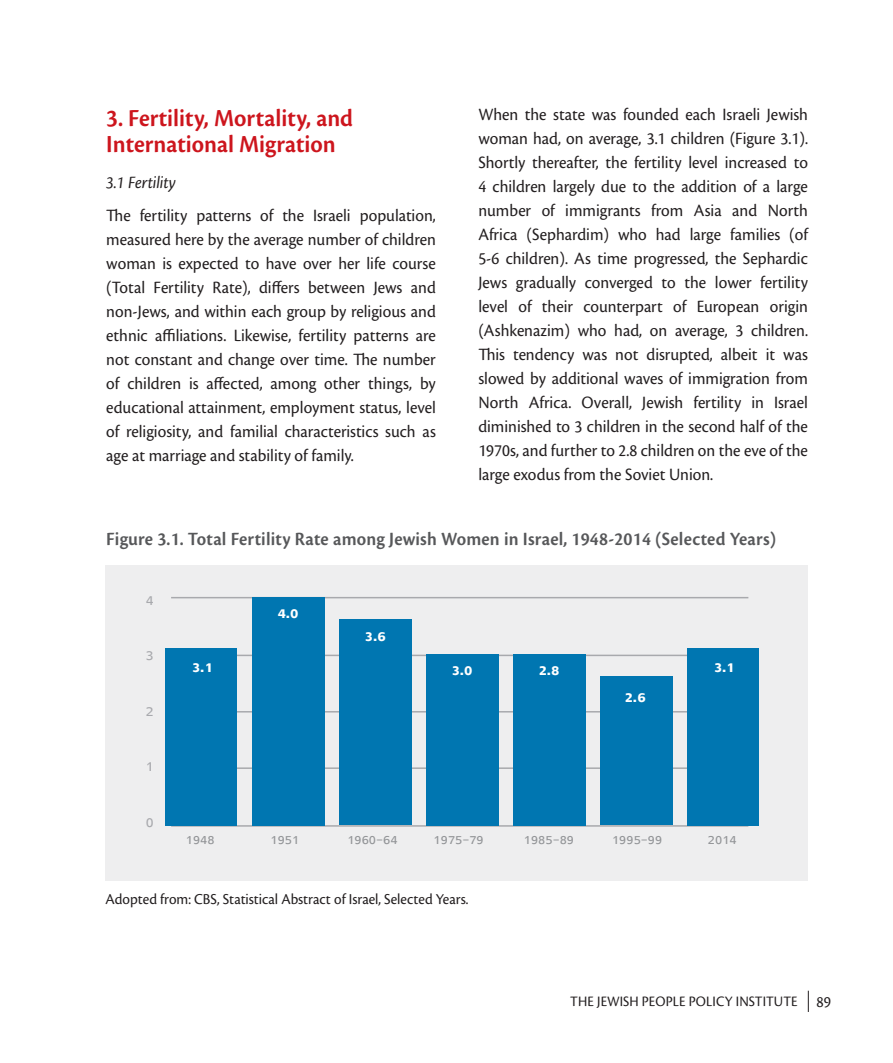
<style>
.page{position:relative;width:893px;height:1063px;background:#fff}
.page>*{position:absolute;margin:0;border:0;box-sizing:border-box;transform-origin:0 0}
.t1{font:600 25.5px/25.5px "Cronos Pro";color:#cd151d;scale:.95 1}
.t2{font:600 19.5px "Cronos Pro";letter-spacing:.01em;color:#57585a;scale:.95 1}
.t3{font:18px/24px "Cronos Pro";color:#231f20;scale:.95 1}
.t4{font:italic 18px "Cronos Pro";letter-spacing:-.005em;color:#231f20;scale:.95 1}
.t5{font:700 16.5px "Narkis Block MF";color:#fff;scale:.94 1}
.t6{font:16.5px "Narkis Block MF";color:#a8a9ad}
.t7{font:16.5px "Cronos Pro";color:#231f20;scale:.95 1}
.t8{font:15.75px "Cronos Pro";color:#231f20;scale:.95 1}
.t9{font:15px "Narkis Block MF";color:#939598}
.t10{font:15px "Cronos Pro";color:#231f20;scale:.95 1}
</style>
<div class="page">
<svg style="left:808px;top:991px;width:1px;height:21px"></svg>
<div style="left:106px;top:566px;width:702px;height:315px;background:#eeeeef"></div>
<hr style="left:171px;top:825px;width:577px;height:2px;background:#a8a9ad">
<hr style="left:171px;top:767px;width:577px;height:2px;background:#a8a9ad">
<hr style="left:171px;top:711px;width:577px;height:2px;background:#a8a9ad">
<hr style="left:171px;top:655px;width:577px;height:1px;background:#a8a9ad">
<hr style="left:171px;top:597px;width:577px;height:1px;background:#a8a9ad">
<div style="left:688px;top:648px;width:71px;height:177px;background:#0076b1"></div>
<div style="left:600px;top:677px;width:72px;height:148px;background:#0076b1"></div>
<div style="left:426px;top:654px;width:73px;height:171px;background:#0076b1"></div>
<div style="left:513px;top:654px;width:73px;height:171px;background:#0076b1"></div>
<div style="left:339px;top:620px;width:73px;height:205px;background:#0076b1"></div>
<div style="left:252px;top:597px;width:73px;height:228px;background:#0076b1"></div>
<div style="left:166px;top:648px;width:71px;height:177px;background:#0076b1"></div>
<h1 class="t1" style="left:106px;top:106px;width:261px">3. Fertility, Mortality, and<br>International Migration</h1>
<p class="t4" style="left:106px;top:173px;width:75px">3.1 Fertility</p>
<p class="t3" style="left:140px;top:203px;width:52px">fertility</p>
<p class="t3" style="left:260px;top:203px;width:15px">of</p>
<p class="t3" style="left:106px;top:203px;width:27px">The</p>
<p class="t3" style="left:106px;top:227px;width:348px">measured here by the average number of children</p>
<p class="t3" style="left:106px;top:251px;width:348px">woman is expected to have over her life course</p>
<p class="t3" style="left:411px;top:275px;width:28px">and</p>
<p class="t3" style="left:282px;top:203px;width:24px">the</p>
<p class="t3" style="left:313px;top:203px;width:41px">Israeli</p>
<p class="t3" style="left:360px;top:203px;width:82px">population,</p>
<p class="t3" style="left:196px;top:203px;width:59px">patterns</p>
<p class="t3" style="left:106px;top:275px;width:348px">(Total<br>non-Jews, and within each group by religious and ethnic affiliations. Likewise, fertility patterns are not constant and change over time. The number of children is affected, among other things, by educational attainment, employment status, level of religiosity, and familial characteristics such as age at marriage and stability of family.</p>
<p class="t3" style="left:213px;top:275px;width:42px">Rate ,)</p>
<p class="t3" style="left:259px;top:275px;width:44px">differs</p>
<p class="t3" style="left:154px;top:275px;width:55px">Fertility</p>
<p class="t3" style="left:308px;top:275px;width:62px">between</p>
<p class="t3" style="left:374px;top:275px;width:32px">Jews</p>
<p class="t3" style="left:478px;top:103px;width:348px;text-align:right">When the state was founded each Israeli Jewish woman had, on average, 3.1 children (Figure 3.1 .( Shortly thereafter, the fertility level increased to 4 children largely due to the addition of a large North</p>
<p class="t3" style="left:542px;top:199px;width:15px">of</p>
<p class="t3" style="left:651px;top:199px;width:35px">from</p>
<p class="t3" style="left:478px;top:199px;width:57px">number</p>
<p class="t3" style="left:732px;top:199px;width:28px">and</p>
<p class="t3" style="left:565px;top:199px;width:81px">immigrants</p>
<p class="t3" style="left:694px;top:199px;width:31px">Asia</p>
<p class="t3" style="left:527px;top:223px;width:88px">(Sephardim)</p>
<p class="t3" style="left:789px;top:223px;width:21px">(of</p>
<p class="t3" style="left:478px;top:223px;width:43px">Africa</p>
<p class="t3" style="left:478px;top:247px;width:348px">5-6 children .) As time progressed, the Sephardic</p>
<p class="t3" style="left:760px;top:271px;width:52px">fertility</p>
<p class="t3" style="left:730px;top:223px;width:54px">families</p>
<p class="t3" style="left:618px;top:223px;width:32px">who</p>
<p class="t3" style="left:656px;top:223px;width:28px">had</p>
<p class="t3" style="left:690px;top:223px;width:35px">large</p>
<p class="t3" style="left:516px;top:271px;width:65px">gradually</p>
<p class="t3" style="left:585px;top:271px;width:73px">converged</p>
<p class="t3" style="left:684px;top:271px;width:24px">the</p>
<p class="t3" style="left:715px;top:271px;width:40px">lower</p>
<p class="t3" style="left:478px;top:271px;width:32px">Jews</p>
<p class="t3" style="left:662px;top:271px;width:16px">to</p>
<p class="t3" style="left:518px;top:295px;width:15px">of</p>
<p class="t3" style="left:673px;top:295px;width:15px">of</p>
<p class="t3" style="left:478px;top:295px;width:33px">level</p>
<p class="t3" style="left:478px;top:319px;width:348px">(Ashkenazim) who had, on average 3, children.</p>
<p class="t3" style="left:478px;top:343px;width:348px">This tendency was not disrupted, albeit it was</p>
<p class="t3" style="left:478px;top:367px;width:348px">slowed by additional waves of immigration from</p>
<p class="t3" style="left:774px;top:391px;width:37px">Israel</p>
<p class="t3" style="left:542px;top:295px;width:34px">their</p>
<p class="t3" style="left:770px;top:295px;width:42px">origin</p>
<p class="t3" style="left:697px;top:295px;width:68px">European</p>
<p class="t3" style="left:583px;top:295px;width:85px">counterpart</p>
<p class="t3" style="left:529px;top:391px;width:46px">Africa.</p>
<p class="t3" style="left:694px;top:391px;width:52px">fertility</p>
<p class="t3" style="left:478px;top:391px;width:348px">North<br>diminished to 3 children in the second half of the 1970 ,s and further to 2.8 children on the eve of the large exodus from the Soviet Union.</p>
<p class="t3" style="left:582px;top:391px;width:55px">Overall,</p>
<p class="t3" style="left:642px;top:391px;width:45px">Jewish</p>
<p class="t3" style="left:751px;top:391px;width:15px">in</p>
<p class="t2" style="left:106px;top:527px;width:707px">Figure 3.1. Total Fertility Rate among Jewish Women in Israel, 1948-2014 (Selected Years(</p>
<p class="t6" style="left:146px;top:590px;width:9px">4</p>
<p class="t6" style="left:146px;top:645px;width:9px">3</p>
<p class="t6" style="left:146px;top:701px;width:9px">2</p>
<p class="t6" style="left:146px;top:756px;width:9px">1</p>
<p class="t6" style="left:146px;top:812px;width:9px">0</p>
<p class="t5" style="left:192px;top:657px;width:24px">3.1</p>
<p class="t9" style="left:186px;top:830px;width:30px">1948</p>
<p class="t5" style="left:278px;top:603px;width:24px">4.0</p>
<p class="t5" style="left:365px;top:626px;width:24px">3.6</p>
<p class="t5" style="left:452px;top:660px;width:24px">3.0</p>
<p class="t9" style="left:270px;top:830px;width:30px">1951</p>
<p class="t9" style="left:347px;top:830px;width:52px">1960-64</p>
<p class="t9" style="left:434px;top:830px;width:52px">1975-79</p>
<p class="t8" style="left:106px;top:890px;width:384px">Adopted from: CBS, Statistical Abstract of Israel, Selected Years.</p>
<p class="t5" style="left:539px;top:660px;width:24px">2.8</p>
<p class="t5" style="left:625px;top:687px;width:24px">2.6</p>
<p class="t9" style="left:524px;top:830px;width:52px">1985-89</p>
<p class="t9" style="left:612px;top:830px;width:52px">1995-99</p>
<p class="t5" style="left:714px;top:657px;width:24px">3.1</p>
<p class="t9" style="left:708px;top:830px;width:30px">2014</p>
<p class="t10" style="left:597px;top:992px;width:9px">jewish</p>
<p class="t10" style="left:642px;top:992px;width:9px">people</p>
<p class="t10" style="left:689px;top:992px;width:9px">policy</p>
<p class="t10" style="left:736px;top:992px;width:9px">institute</p>
<p class="t10" style="left:570px;top:992px;width:10px">the</p>
<p class="t7" style="left:817px;top:992px;width:17px">89</p>
</div>
